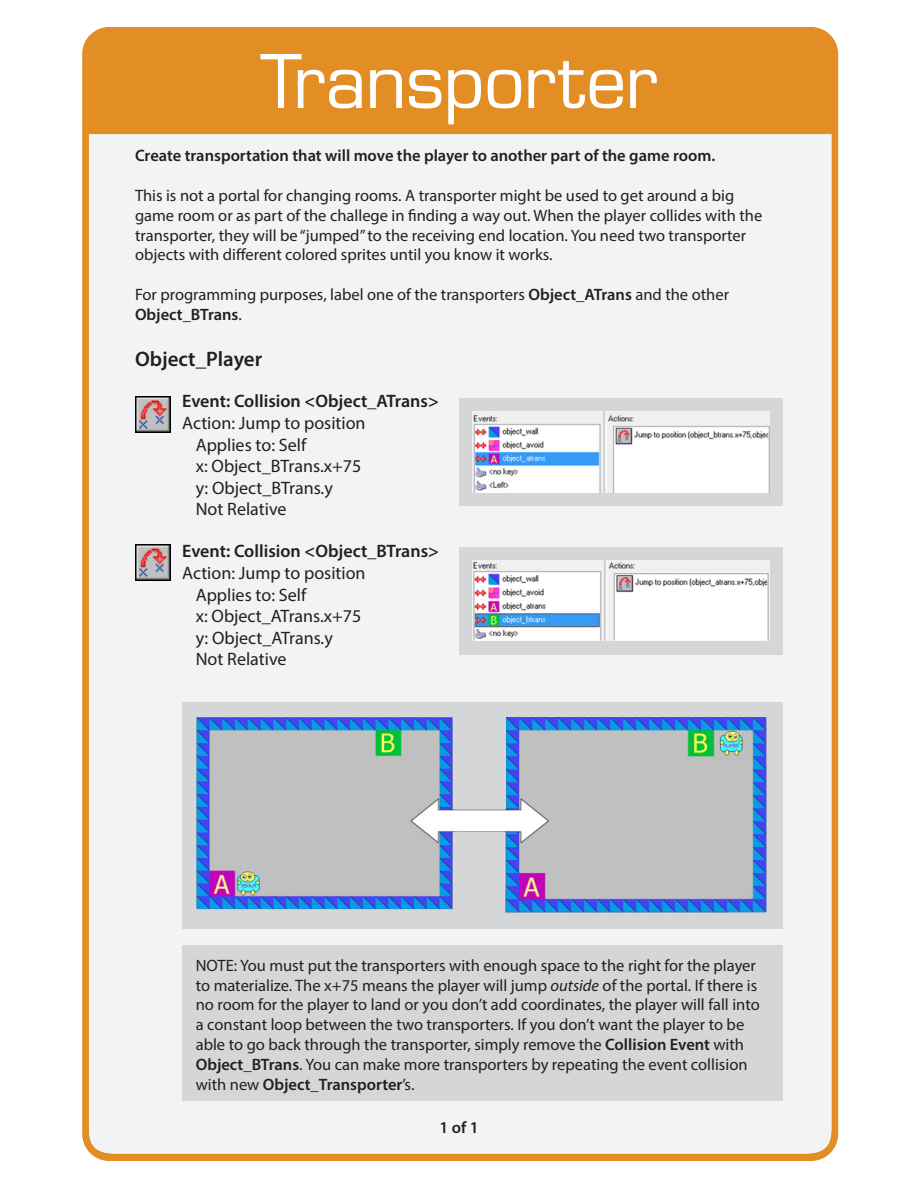
<style>
.page{position:relative;width:918px;height:1188px;background:#fff}
.page>*{position:absolute;margin:0;border:0;box-sizing:border-box;transform-origin:0 0}
.t1{font:72px "Eurostile LT Std";letter-spacing:-.01em;color:#fff}
.Active_Object_Name{font:600 21px "Myriad Pro";color:#231f20}
.Directions{font:18px "Myriad Pro";color:#231f20}
.Event_Name{font:600 18px "Myriad Pro";color:#231f20}
.Event_Action{font:18px "Myriad Pro";color:#231f20}
.Notes___Captions{font:16.5px/19.8px "Myriad Pro";color:#231f20}
.Card_Description{font:600 16.5px "Myriad Pro";color:#231f20}
.s1{font-weight:600}
.s2{font-style:italic}
</style>
<div class="page">
<div style="left:82px;top:27px;width:756px;height:1134px;background:#e28e25"></div>
<div style="left:89px;top:134px;width:742px;height:1020px;background:#f2f3f4"></div>
<img style="left:135px;top:397px;width:36px;height:36px">
<img style="left:135px;top:544px;width:36px;height:36px">
<div style="left:182px;top:945px;width:601px;height:155px;background:#d5d6d8"></div>
<div style="left:459px;top:398px;width:324px;height:108px;background:#d5d6d8"></div>
<img style="left:472px;top:412px;width:297px;height:81px">
<div style="left:459px;top:547px;width:324px;height:108px;background:#d5d6d8"></div>
<img style="left:472px;top:560px;width:297px;height:81px">
<div style="left:182px;top:702px;width:601px;height:227px;background:#d5d6d8"></div>
<img style="left:196px;top:718px;width:571px;height:194px">
<p class="t1" style="left:260px;top:38px;width:399px">Transporter</p>
<p class="Card_Description" style="left:135px;top:145px;width:582px">Create transportation that will move the player to another part of the game room.</p>
<p class="Notes___Captions" style="left:135px;top:185px;width:629px">This is not a portal for changing rooms. A transporter might be used to get around a big game room or as part of the challege in finding a way out. When the player collides with the transporter, they will be “jumped” to the receiving end location. You need two transporter objects with different colored sprites until you know it works.</p>
<p class="Notes___Captions" style="left:135px;top:285px;width:596px">For programming purposes, label one of the transporters <span class="s1">Object_ATrans</span> and the other<br><span class="s1">Object_BTrans</span>.</p>
<p class="Active_Object_Name" style="left:135px;top:345px;width:129px">Object_Player</p>
<p class="Event_Name" style="left:182px;top:390px;width:258px">Event: Collision &lt;Object_ATrans&gt;</p>
<p class="Event_Action" style="left:182px;top:412px;width:185px">Action: Jump to position</p>
<p class="Directions" style="left:196px;top:434px;width:112px">Applies to: Self</p>
<p class="Directions" style="left:196px;top:455px;width:167px">x: Object_BTrans.x+75</p>
<p class="Directions" style="left:196px;top:477px;width:139px">y: Object_BTrans.y</p>
<p class="Directions" style="left:196px;top:498px;width:92px">Not Relative</p>
<p class="Event_Name" style="left:182px;top:540px;width:258px">Event: Collision &lt;Object_BTrans&gt;</p>
<p class="Event_Action" style="left:182px;top:562px;width:185px">Action: Jump to position</p>
<p class="Directions" style="left:196px;top:583px;width:112px">Applies to: Self</p>
<p class="Directions" style="left:196px;top:605px;width:167px">x: Object_ATrans.x+75</p>
<p class="Directions" style="left:196px;top:627px;width:139px">y: Object_ATrans.y</p>
<p class="Directions" style="left:196px;top:648px;width:92px">Not Relative</p>
<p class="Notes___Captions" style="left:196px;top:955px;width:566px">NOTE: You must put the transporters with enough space to the right for the player to materialize. The x+75 means the player will jump <span class="s2">outside</span> of the portal. If there is no room for the player to land or you don’t add coordinates, the player will fall into a constant loop between the two transporters. If you don’t want the player to be able to go back through the transporter, simply remove the <span class="s1">Collision Event</span> with <span class="s1">Object_BTrans</span>. You can make more transporters by repeating the event collision with new <span class="s1">Object_Transporter</span>’s.</p>
<p class="Card_Description" style="left:439px;top:1117px;width:41px">1 of 1</p>
</div>
